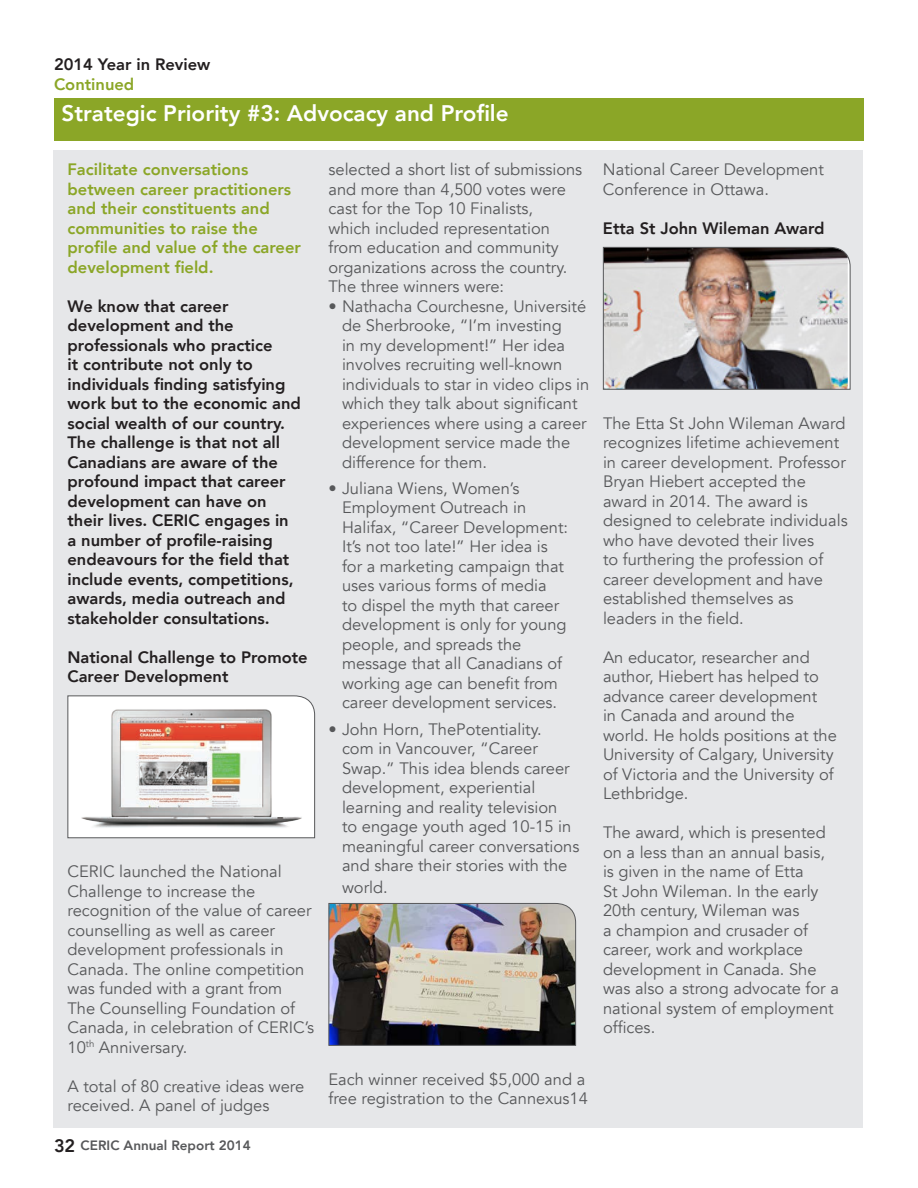
<style>
.page{position:relative;width:918px;height:1188px;background:#fff}
.page>*{position:absolute;margin:0;border:0;box-sizing:border-box;transform-origin:0 0}
.t1{font:800 22.5px "Avenir";color:#fff}
.t2{font:16.5px/19.5px "Avenir";color:#57585a}
.t3{font:800 16.5px/19.5px "Avenir";color:#231f20}
.t4{font:800 16.5px/19.5px "Avenir";color:#8ba627}
.t5{font:800 13.5px "Avenir";color:#57585a}
.s1{font-size:18px;color:#231f20}
</style>
<div class="page">
<div style="left:53px;top:150px;width:810px;height:978px;background:#e6e7e9"></div>
<div style="left:54px;top:98px;width:810px;height:42px;background:#8ba627"></div>
<svg style="left:67px;top:695px;width:248px;height:143px;background:#dcd2ce"></svg>
<img style="left:328px;top:903px;width:248px;height:143px">
<img style="left:603px;top:247px;width:248px;height:143px">
<p class="t3" style="left:54px;top:55px;width:158px">2014 Year in Review</p>
<p class="t4" style="left:54px;top:75px;width:82px">Continued</p>
<p class="t1" style="left:62px;top:95px;width:449px">Strategic Priority #3: Advocacy and Profile</p>
<p class="t4" style="left:68px;top:160px;width:235px">Facilitate conversations between career practitioners and their constituents and communities to raise the profile and value of the career development field.</p>
<p class="t3" style="left:68px;top:296px;width:235px">We know that career development and the professionals who practice<br>it contribute not only to individuals finding satisfying work but to the economic and social wealth of our country.<br>The challenge is that not all<br>Canadians are aware of the profound impact that career development can have on their lives. CERIC engages in a number of profile-raising endeavours for the field that include events, competitions, awards, media outreach and stakeholder consultations.</p>
<p class="t3" style="left:68px;top:647px;width:242px">National Challenge to Promote<br>Career Development</p>
<p class="t2" style="left:328px;top:160px;width:255px">selected a short list of submissions and more than 4,500 votes were cast for the Top 10 Finalists,<br>which included representation from education and community organizations across the country.<br>The three winners were:</p>
<p class="t2" style="left:342px;top:297px;width:249px;text-indent:-14px">• Nathacha Courchesne, Université de Sherbrooke, “I’m investing<br>in my development!” Her idea involves recruiting well-known individuals to star in video clips in which they talk about significant experiences where using a career development service made the difference for them.</p>
<p class="t2" style="left:342px;top:479px;width:228px;text-indent:-14px">• Juliana Wiens, Women’s<br>Employment Outreach in<br>Halifax, “Career Development:<br>It’s not too late!” Her idea is for a marketing campaign that uses various forms of media<br>to dispel the myth that career development is only for young people, and spreads the message that all Canadians of working age can benefit from career development services.</p>
<p class="t2" style="left:342px;top:720px;width:239px;text-indent:-14px">• John Horn, ThePotentiality.<br>com in Vancouver, “Career<br>Swap.” This idea blends career development, experiential learning and reality television<br>to engage youth aged 10-15 in meaningful career conversations and share their stories with the</p>
<p class="t2" style="left:342px;top:878px;width:47px">world.</p>
<p class="t2" style="left:68px;top:862px;width:248px">CERIC launched the National<br>Challenge to increase the recognition of the value of career counselling as well as career development professionals in<br>Canada. The online competition was funded with a grant from<br>The Counselling Foundation of<br>Canada, in celebration of CERIC’s<br>10<sup>th</sup> Anniversary.</p>
<p class="t2" style="left:67px;top:1077px;width:238px">A total of 80 creative ideas were received. A panel of judges</p>
<p class="t2" style="left:328px;top:1070px;width:261px">Each winner received $5,000 and a free registration to the Cannexus14</p>
<p class="t5" style="left:54px;top:1135px;width:198px"><span class="s1">32</span> CERIC Annual Report 2014</p>
<p class="t2" style="left:603px;top:160px;width:222px">National Career Development<br>Conference in Ottawa.</p>
<p class="t3" style="left:603px;top:218px;width:223px">Etta St John Wileman Award</p>
<p class="t2" style="left:603px;top:414px;width:246px">The Etta St John Wileman Award recognizes lifetime achievement in career development. Professor<br>Bryan Hiebert accepted the award in 2014. The award is designed to celebrate individuals who have devoted their lives<br>to furthering the profession of career development and have established themselves as leaders in the field.</p>
<p class="t2" style="left:603px;top:648px;width:236px">An educator, researcher and author, Hiebert has helped to advance career development<br>in Canada and around the world. He holds positions at the<br>University of Calgary, University of Victoria and the University of<br>Lethbridge.</p>
<p class="t2" style="left:603px;top:823px;width:237px">The award, which is presented on a less than an annual basis, is given in the name of Etta<br>St John Wileman. In the early<br>20th century, Wileman was<br>a champion and crusader of career, work and workplace development in Canada. She was also a strong advocate for a national system of employment offices.</p>
</div>
